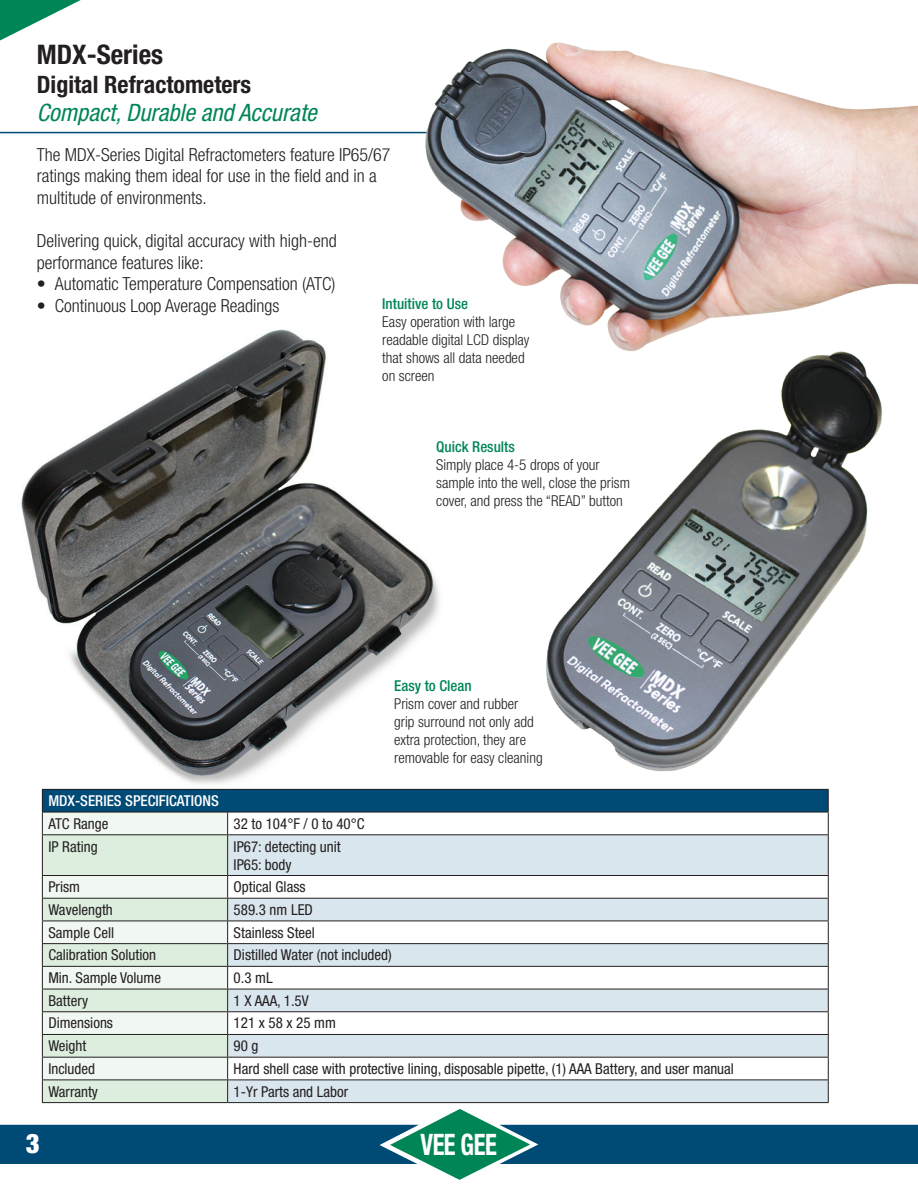
<style>
.page{position:relative;width:918px;height:1188px;background:#fff}
.page>*{position:absolute;margin:0;border:0;box-sizing:border-box;transform-origin:0 0}
.t1{font:700 condensed 29.55px "Helvetica Neue LT Std";letter-spacing:-.02em;color:#fff;scale:.83 1}
.t2{font:700 condensed 27px "Helvetica Neue LT Std";color:#231f20}
.t3{font:900 condensed 27px "Helvetica Neue LT Std";color:#fff}
.t4{font:italic condensed 24px "Helvetica Neue LT Std";color:#008655}
.t5{font:700 condensed 24px "Helvetica Neue LT Std";color:#231f20}
.t6{font:300 condensed 18px/21.6px "Helvetica Neue LT Std";color:#231f20}
.t7{font:condensed 15px "Helvetica Neue LT Std";color:#231f20}
.t8{font:300 condensed 15px/18px "Helvetica Neue LT Std";color:#231f20}
.t9{font:500 condensed 15px "Helvetica Neue LT Std";color:#008655}
.t10{font:500 condensed 15px "Helvetica Neue LT Std";color:#fff}
</style>
<div class="page">
<img style="left:21px;top:329px;width:450px;height:468px">
<svg style="left:0;top:0;width:81px;height:41px"></svg>
<hr style="left:0;top:132px;width:744px;height:1px;background:#004a76">
<img style="left:401px;top:42px;width:517px;height:323px">
<img style="left:538px;top:344px;width:369px;height:428px">
<div style="left:42px;top:789px;width:786px;height:23px;background:#004a76"></div>
<div style="left:43px;top:813px;width:184px;height:21px;background:#f0f8f1"></div>
<svg style="left:43px;top:835px;width:184px;height:267px;fill:#ddeedf"></svg>
<svg style="left:228px;top:835px;width:600px;height:267px;fill:#d9e6ed"></svg>
<hr style="left:42px;top:789px;width:186px;height:1px;background:#231f20">
<hr style="left:228px;top:789px;width:601px;height:1px;background:#231f20">
<hr style="left:42px;top:812px;width:186px;height:1px;background:#231f20">
<svg style="left:42px;top:790px;width:1px;height:44px"></svg>
<hr style="left:228px;top:812px;width:601px;height:1px;background:#231f20">
<svg style="left:227px;top:812px;width:1px;height:22px"></svg>
<svg style="left:828px;top:790px;width:1px;height:44px"></svg>
<hr style="left:42px;top:834px;width:186px;height:1px;background:#231f20">
<hr style="left:42px;top:835px;width:1px;height:40px;background:#231f20">
<hr style="left:228px;top:834px;width:601px;height:1px;background:#231f20">
<hr style="left:227px;top:835px;width:1px;height:40px;background:#231f20">
<hr style="left:828px;top:835px;width:1px;height:40px;background:#231f20">
<hr style="left:42px;top:875px;width:186px;height:1px;background:#231f20">
<hr style="left:228px;top:875px;width:601px;height:1px;background:#231f20">
<hr style="left:42px;top:898px;width:186px;height:1px;background:#231f20">
<hr style="left:228px;top:898px;width:601px;height:1px;background:#231f20">
<hr style="left:42px;top:921px;width:186px;height:1px;background:#231f20">
<hr style="left:228px;top:921px;width:601px;height:1px;background:#231f20">
<hr style="left:42px;top:943px;width:186px;height:1px;background:#231f20">
<hr style="left:228px;top:943px;width:601px;height:1px;background:#231f20">
<hr style="left:42px;top:966px;width:186px;height:1px;background:#231f20">
<hr style="left:228px;top:966px;width:601px;height:1px;background:#231f20">
<hr style="left:42px;top:989px;width:186px;height:1px;background:#231f20">
<hr style="left:228px;top:989px;width:601px;height:1px;background:#231f20">
<hr style="left:42px;top:1011px;width:186px;height:1px;background:#231f20">
<hr style="left:228px;top:1011px;width:601px;height:1px;background:#231f20">
<hr style="left:42px;top:1034px;width:186px;height:1px;background:#231f20">
<hr style="left:228px;top:1034px;width:601px;height:1px;background:#231f20">
<hr style="left:42px;top:1057px;width:186px;height:1px;background:#231f20">
<hr style="left:228px;top:1057px;width:601px;height:1px;background:#231f20">
<hr style="left:42px;top:1080px;width:186px;height:1px;background:#231f20">
<svg style="left:42px;top:876px;width:1px;height:226px"></svg>
<hr style="left:42px;top:1102px;width:186px;height:1px;background:#231f20">
<hr style="left:228px;top:1080px;width:601px;height:1px;background:#231f20">
<svg style="left:227px;top:876px;width:1px;height:226px"></svg>
<svg style="left:828px;top:876px;width:1px;height:226px"></svg>
<hr style="left:228px;top:1102px;width:601px;height:1px;background:#231f20">
<svg style="left:0;top:1109px;width:918px;height:71px"></svg>
<p class="t2" style="left:37px;top:38px;width:128px">MDX-Series</p>
<p class="t5" style="left:37px;top:70px;width:216px">Digital Refractometers</p>
<p class="t4" style="left:37px;top:99px;width:282px">Compact, Durable and Accurate</p>
<p class="t6" style="left:37px;top:144px;width:355px">The MDX-Series Digital Refractometers feature IP65/67 ratings making them ideal for use in the field and in a multitude of environments.</p>
<p class="t6" style="left:37px;top:230px;width:301px">Delivering quick, digital accuracy with high-end performance features like:</p>
<p class="t6" style="left:37px;top:273px;width:300px">• Automatic Temperature Compensation (ATC)</p>
<p class="t6" style="left:37px;top:295px;width:244px">• Continuous Loop Average Readings</p>
<p class="t9" style="left:382px;top:295px;width:87px">Intuitive to Use</p>
<p class="t8" style="left:382px;top:312px;width:149px">Easy operation with large readable digital LCD display that shows all data needed on screen</p>
<p class="t9" style="left:436px;top:438px;width:80px">Quick Results</p>
<p class="t8" style="left:436px;top:456px;width:195px">Simply place 4-5 drops of your sample into the well, close the prism cover, and press the “READ” button</p>
<p class="t9" style="left:394px;top:677px;width:79px">Easy to Clean</p>
<p class="t8" style="left:394px;top:695px;width:150px">Prism cover and rubber<br>grip surround not only add extra protection, they are removable for easy cleaning</p>
<p class="t10" style="left:48px;top:792px;width:172px">MDX-SERIES SPECIFICATIONS</p>
<p class="t7" style="left:48px;top:815px;width:61px">ATC Range</p>
<p class="t7" style="left:234px;top:815px;width:132px">32 to 104°F / 0 to 40°C</p>
<p class="t7" style="left:48px;top:838px;width:51px">IP Rating</p>
<p class="t7" style="left:234px;top:838px;width:109px">IP67: detecting unit</p>
<p class="t7" style="left:234px;top:856px;width:60px">IP65: body</p>
<p class="t7" style="left:48px;top:878px;width:33px">Prism</p>
<p class="t7" style="left:234px;top:878px;width:73px">Optical Glass</p>
<p class="t7" style="left:48px;top:901px;width:66px">Wavelength</p>
<p class="t7" style="left:234px;top:901px;width:81px">589.3 nm LED</p>
<p class="t7" style="left:48px;top:924px;width:67px">Sample Cell</p>
<p class="t7" style="left:234px;top:924px;width:83px">Stainless Steel</p>
<p class="t7" style="left:48px;top:946px;width:109px">Calibration Solution</p>
<p class="t7" style="left:234px;top:946px;width:160px">Distilled Water (not included)</p>
<p class="t7" style="left:48px;top:969px;width:114px">Min. Sample Volume</p>
<p class="t7" style="left:234px;top:969px;width:41px">0.3 mL</p>
<p class="t7" style="left:48px;top:992px;width:41px">Battery</p>
<p class="t7" style="left:234px;top:992px;width:77px">1 X AAA, 1.5V</p>
<p class="t7" style="left:48px;top:1014px;width:66px">Dimensions</p>
<p class="t7" style="left:234px;top:1014px;width:104px">121 x 58 x 25 mm</p>
<p class="t7" style="left:48px;top:1037px;width:40px">Weight</p>
<p class="t7" style="left:234px;top:1037px;width:26px">90 g</p>
<p class="t7" style="left:48px;top:1060px;width:48px">Included</p>
<p class="t7" style="left:234px;top:1060px;width:502px">Hard shell case with protective lining, disposable pipette, (1) AAA Battery, and user manual</p>
<p class="t7" style="left:48px;top:1083px;width:51px">Warranty</p>
<p class="t7" style="left:234px;top:1083px;width:116px">1-Yr Parts and Labor</p>
<p class="t3" style="left:26px;top:1127px;width:16px">3</p>
<p class="t1" style="left:420px;top:1126px;width:93px">VEE GEE</p>
</div>
